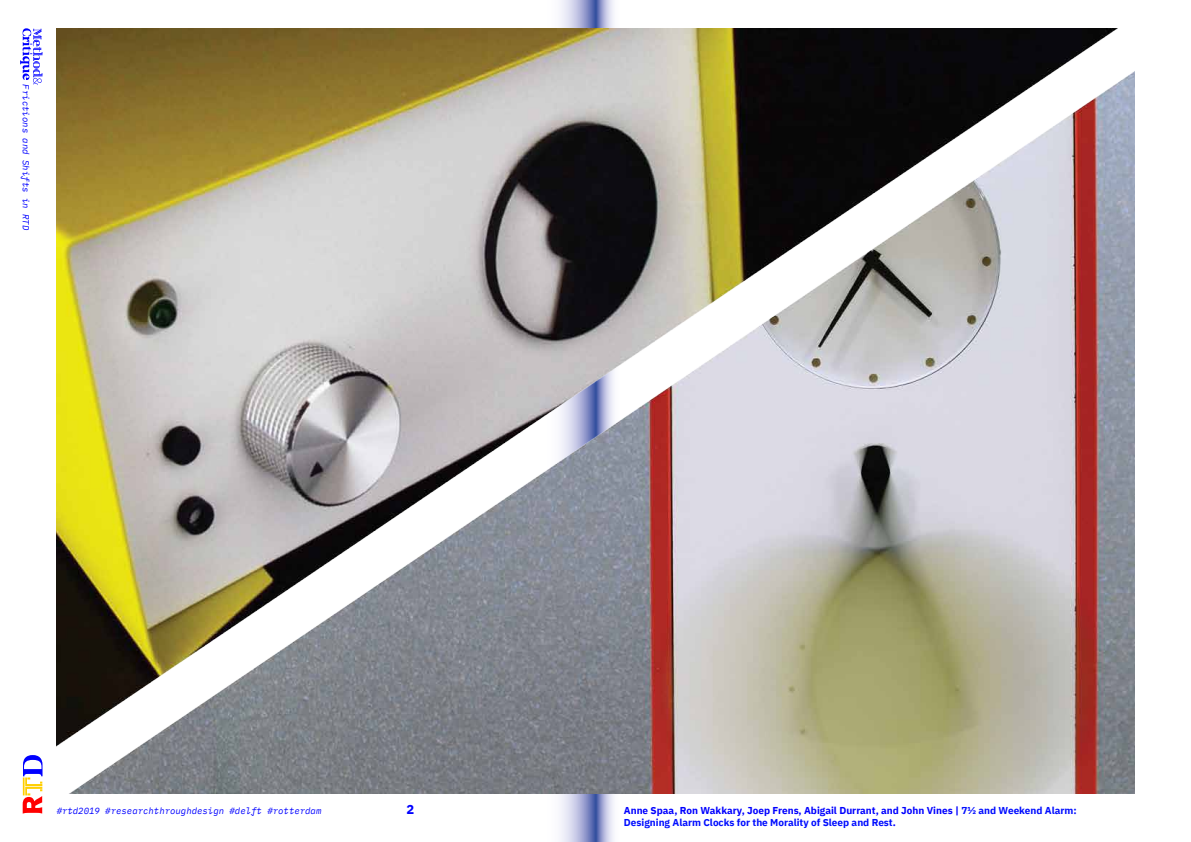
<style>
.page{position:relative;width:1191px;height:842px;background:#fff}
.page>*{position:absolute;margin:0;border:0;box-sizing:border-box;transform-origin:0 0}
.t1{font:700 13px "IBM Plex Sans";color:#00f}
.t2{font:700 10px "IBM Plex Sans";color:#00f}
.t3{font:700 10px "IBM Plex Sans";color:#000dff}
.t4{font:italic 9px "IBM Plex Mono";color:#00f}
.s1{color:#000dff}
.s2{color:#00f}
</style>
<div class="page">
<svg style="left:595px;top:0;width:19px;height:842px"></svg>
<svg style="left:561px;top:0;width:34px;height:842px;background:#b0b6db"></svg>
<svg style="left:20px;top:28px;width:23px;height:57px"></svg>
<svg style="left:23px;top:755px;width:20px;height:59px"></svg>
<img style="left:57px;top:28px;width:1077px;height:766px">
<p class="t4" style="left:33px;top:84px;width:147px;rotate:90deg">Frictions and Shifts in RTD</p>
<p class="t4" style="left:57px;top:803px;width:266px">#rtd2019 #researchthroughdesign #delft #rotterdam</p>
<h1 class="t1" style="left:406px;top:799px;width:9px">2</h1>
<p class="t2" style="left:624px;top:802px;width:454px">Anne Spaa, Ron Wakkary, Joep Frens, Abigail Durrant, and John Vines | <span class="s1">7½ and Weekend Alarm:</span></p>
<h1 class="t1" style="left:798px;top:799px;width:9px">3</h1>
<p class="t3" style="left:624px;top:814px;width:273px">Designing Alarm Clocks for the Morality of Sleep and Rest<span class="s2">.</span></p>
</div>
